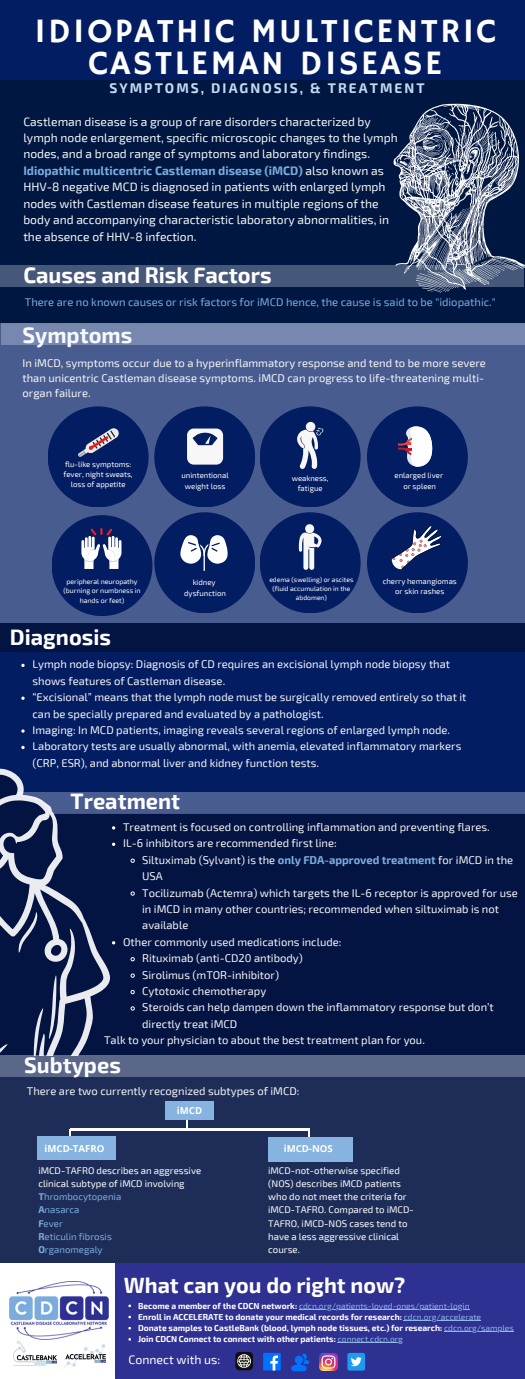
<style>
.page{position:relative;width:525px;height:1379px;background:#fff}
.page>*{position:absolute;margin:0;border:0;box-sizing:border-box;transform-origin:0 0}
.t1{font:34.12px/31.5px "Hammersmith One";letter-spacing:.07em;color:#fff;text-align:center}
.t2{font:700 21.88px "Exo 2";color:#fff}
.t3{font:700 21.53px "Exo 2";color:#fff}
.t4{font:700 13.65px "Exo 2";letter-spacing:.15em;color:#c6d9f2}
.t5{font:12.25px "Exo 2";color:#fff}
.t6{font:12.08px/16.4px "Exo 2";color:#f7f7f7}
.t7{font:11.2px/16.4px "Exo 2";color:#f7f7f7}
.t8{font:11.2px "Exo 2";color:#7aaddd}
.t9{font:9.62px/13.1px "Exo 2";color:#fff}
.t10{font:700 9.62px "Open Sans";color:#fff}
.t11{font:700 8.4px "Exo 2";color:#fff}
.t12{font:8.4px "Exo 2";color:#8fb8e5}
.t13{font:7.79px/10.3px "Exo 2";color:#fff;text-align:center}
.t14{font:7.7px/10.3px "Exo 2";color:#fff;text-align:center}
.t15{font:7px/9.2px "Exo 2";color:#fff;text-align:center}
.t16{font:6.74px/9px "Exo 2";color:#fff;text-align:center}
.s1{font-weight:700;color:#7aacdd}
.s2{color:#7aacdd}
.s3{font-weight:700;color:#fff}
.s4{font-weight:400;color:#8fb8e5}
</style>
<div class="page">
<div style="left:0;top:0;width:525px;height:1378px;background:#031d62"></div>
<div style="left:0;top:80px;width:525px;height:244px;background:#00173d"></div>
<div style="left:0;top:1181px;width:525px;height:187px;background:#fff"></div>
<div style="left:0;top:1300px;width:525px;height:78px;background:#fff"></div>
<div style="left:116px;top:1169px;width:409px;height:209px;background:#2e3092"></div>
<div style="left:0;top:813px;width:525px;height:450px;background:#031443"></div>
<div style="left:0;top:323px;width:525px;height:302px;background:#485c90"></div>
<div style="left:0;top:265px;width:524px;height:22px;background:#46587a"></div>
<div style="left:0;top:791px;width:525px;height:22px;background:#485c90"></div>
<div style="left:0;top:623px;width:525px;height:28px;background:#031443"></div>
<svg style="left:130px;top:858px;width:5px;height:5px"></svg>
<svg style="left:130px;top:891px;width:5px;height:4px"></svg>
<svg style="left:130px;top:957px;width:5px;height:4px"></svg>
<svg style="left:130px;top:973px;width:5px;height:4px"></svg>
<svg style="left:130px;top:989px;width:5px;height:5px"></svg>
<svg style="left:130px;top:1006px;width:5px;height:4px"></svg>
<div style="left:1px;top:323px;width:524px;height:22px;background:#7788b0"></div>
<img style="left:10px;top:1281px;width:98px;height:57px">
<img style="left:64px;top:1344px;width:42px;height:24px">
<img style="left:13px;top:1341px;width:43px;height:24px">
<svg style="left:0;top:768px;width:110px;height:286px"></svg>
<div style="left:263px;top:1352px;width:18px;height:18px;background:#0072ff"></div>
<svg style="left:270px;top:1355px;width:8px;height:15px"></svg>
<img style="left:320px;top:1353px;width:17px;height:17px">
<div style="left:347px;top:1352px;width:18px;height:18px;background:#1d9bf0;border-radius:2px"></div>
<svg style="left:351px;top:1357px;width:11px;height:8px"></svg>
<svg style="left:235px;top:1351px;width:18px;height:18px"></svg>
<svg style="left:291px;top:1353px;width:18px;height:17px"></svg>
<div style="left:154px;top:406px;width:101px;height:101px;background:#031d62;border-radius:50%"></div>
<div style="left:260px;top:406px;width:101px;height:101px;background:#031d62;border-radius:50%"></div>
<div style="left:52px;top:515px;width:100px;height:101px;background:#031d62;border-radius:50%"></div>
<div style="left:154px;top:512px;width:101px;height:101px;background:#031d62;border-radius:50%"></div>
<div style="left:260px;top:512px;width:101px;height:101px;background:#031d62;border-radius:50%"></div>
<div style="left:367px;top:512px;width:101px;height:101px;background:#031d62;border-radius:50%"></div>
<div style="left:367px;top:406px;width:101px;height:101px;background:#031d62;border-radius:50%"></div>
<div style="left:48px;top:406px;width:101px;height:101px;background:#031d62;border-radius:50%"></div>
<svg style="left:391px;top:525px;width:51px;height:45px"></svg>
<svg style="left:180px;top:535px;width:48px;height:36px"></svg>
<svg style="left:398px;top:426px;width:34px;height:40px"></svg>
<svg style="left:78px;top:428px;width:41px;height:29px"></svg>
<svg style="left:187px;top:428px;width:36px;height:36px"></svg>
<svg style="left:297px;top:422px;width:26px;height:47px"></svg>
<svg style="left:81px;top:528px;width:40px;height:41px"></svg>
<svg style="left:299px;top:524px;width:23px;height:46px"></svg>
<svg style="left:0;top:1055px;width:525px;height:207px;background:#293a64"></svg>
<svg style="left:394px;top:104px;width:131px;height:188px"></svg>
<svg style="left:21px;top:663px;width:4px;height:4px"></svg>
<svg style="left:21px;top:745px;width:4px;height:4px"></svg>
<hr style="left:299px;top:1308px;width:171px;height:1px;background:#8fb8e5">
<hr style="left:404px;top:1319px;width:77px;height:1px;background:#8fb8e5">
<hr style="left:444px;top:1331px;width:70px;height:1px;background:#8fb8e5">
<hr style="left:338px;top:1342px;width:65px;height:1px;background:#8fb8e5">
<p class="t1" style="left:34px;top:17px;width:463px">IDIOPATHIC MULTICENTRIC<br>CASTLEMAN DISEASE</p>
<p class="t4" style="left:109px;top:79px;width:317px">SYMPTOMS, DIAGNOSIS, &amp; TREATMENT</p>
<h1 class="t6" style="left:23px;top:113px;width:376px">Castleman disease is a group of rare disorders characterized by lymph node enlargement, specific microscopic changes to the lymph nodes, and a broad range of symptoms and laboratory findings.<br><span class="s1">Idiopathic multicentric Castleman disease (iMCD)</span> also known as HHV-8 negative MCD is diagnosed in patients with enlarged lymph nodes with Castleman disease features in multiple regions of the body and accompanying characteristic laboratory abnormalities, in the absence of HHV-8 infection.</h1>
<p class="t2" style="left:23px;top:260px;width:250px">Causes and Risk Factors</p>
<p class="t8" style="left:25px;top:295px;width:473px">There are no known causes or risk factors for iMCD hence, the cause is said to be "idiopathic."</p>
<h3 class="t2" style="left:22px;top:320px;width:111px">Symptoms</h3>
<p class="t7" style="left:23px;top:355px;width:465px;line-height:15px">In iMCD, symptoms occur due to a hyperinflammatory response and tend to be more severe than unicentric Castleman disease symptoms. iMCD can progress to life-threatening multi&shy;organ failure.</p>
<p class="t14" style="left:64px;top:458px;width:71px">flu-like symptoms: fever, night sweats, loss of appetite</p>
<p class="t13" style="left:181px;top:470px;width:49px">unintentional weight loss</p>
<p class="t14" style="left:292px;top:472px;width:38px">weakness,</p>
<p class="t14" style="left:298px;top:482px;width:26px">fatigue</p>
<p class="t14" style="left:395px;top:470px;width:50px">enlarged liver</p>
<p class="t14" style="left:403px;top:480px;width:34px">or spleen</p>
<p class="t15" style="left:66px;top:576px;width:73px">peripheral neuropathy</p>
<p class="t15" style="left:63px;top:586px;width:79px">(burning or numbness in hands or feet)</p>
<h2 class="t2" style="left:10px;top:622px;width:103px">Diagnosis</h2>
<h4 class="t14" style="left:193px;top:577px;width:25px">kidney</h4>
<p class="t14" style="left:184px;top:587px;width:43px">dysfunction</p>
<p class="t16" style="left:269px;top:574px;width:86px">edema (swelling) or ascites (fluid accumulation in the abdomen)</p>
<h4 class="t14" style="left:383px;top:575px;width:76px">cherry hemangiomas</h4>
<h2 class="t14" style="left:395px;top:586px;width:51px">or skin rashes</h2>
<p class="t7" style="left:32px;top:655px;width:419px">Lymph node biopsy: Diagnosis of CD requires an excisional lymph node biopsy that shows features of Castleman disease.</p>
<p class="t7" style="left:32px;top:688px;width:435px">“Excisional” means that the lymph node must be surgically removed entirely so that it can be specially prepared and evaluated by a pathologist.</p>
<p class="t7" style="left:32px;top:721px;width:419px">Imaging: In MCD patients, imaging reveals several regions of enlarged lymph node.</p>
<p class="t7" style="left:32px;top:737px;width:430px">Laboratory tests are usually abnormal, with anemia, elevated inflammatory markers (CRP, ESR), and abnormal liver and kidney function tests.</p>
<p class="t2" style="left:71px;top:787px;width:111px">Treatment</p>
<h4 class="t7" style="left:123px;top:818px;width:368px">Treatment is focused on controlling inflammation and preventing flares.</h4>
<h2 class="t7" style="left:123px;top:834px;width:215px">IL-6 inhibitors are recommended first line:</h2>
<h4 class="t7" style="left:142px;top:850px;width:373px">Siltuximab (Sylvant) is the <span class="s1">only FDA-approved treatment</span> for iMCD in the<br>USA</h4>
<h2 class="t7" style="left:142px;top:883px;width:377px">Tocilizumab (Actemra) which targets the IL-6 receptor is approved for use in iMCD in many other countries; recommended when siltuximab is not available</h2>
<h4 class="t7" style="left:123px;top:932px;width:220px">Other commonly used medications include:</h4>
<p class="t7" style="left:142px;top:949px;width:162px">Rituximab (anti-CD20 antibody)</p>
<p class="t7" style="left:142px;top:965px;width:138px">Sirolimus (mTOR-inhibitor)</p>
<p class="t7" style="left:142px;top:982px;width:126px">Cytotoxic chemotherapy</p>
<p class="t7" style="left:142px;top:998px;width:353px">Steroids can help dampen down the inflammatory response but don’t directly treat iMCD</p>
<p class="t7" style="left:104px;top:1031px;width:322px">Talk to your physician to about the best treatment plan for you.</p>
<p class="t2" style="left:24px;top:1050px;width:98px">Subtypes</p>
<p class="t7" style="left:27px;top:1081px;width:274px">There are two currently recognized subtypes of iMCD:</p>
<h5 class="t10" style="left:177px;top:1103px;width:27px">iMCD</h5>
<h5 class="t10" style="left:45px;top:1141px;width:61px">iMCD-TAFRO</h5>
<p class="t10" style="left:284px;top:1141px;width:51px">iMCD-NOS</p>
<p class="t9" style="left:38px;top:1163px;width:164px">iMCD-TAFRO describes an aggressive clinical subtype of iMCD involving<br><span class="s1">T</span><span class="s2">hrombocytopenia<br></span><span class="s1">A</span><span class="s2">nasarca<br></span><span class="s1">F</span><span class="s2">ever<br></span><span class="s1">R</span><span class="s2">eticulin fibrosis<br></span><span class="s1">O</span><span class="s2">rganomegaly</span></p>
<h5 class="t9" style="left:268px;top:1163px;width:147px">iMCD-not-otherwise specified (NOS) describes iMCD patients who do not meet the criteria for iMCD-TAFRO. Compared to iMCD-<br>TAFRO, iMCD-NOS cases tend to have a less aggressive clinical course.</h5>
<p class="t3" style="left:124px;top:1271px;width:283px">What can you do right now?</p>
<p class="t12" style="left:138px;top:1299px;width:333px"><span class="s3">Become a member of the CDCN network:</span> cdcn.org/patients-loved-ones/patient-login</p>
<p class="t11" style="left:138px;top:1310px;width:344px">Enroll in ACCELERATE to donate your medical records for research: <span class="s4">cdcn.org/accelerate</span></p>
<p class="t11" style="left:138px;top:1322px;width:377px">Donate samples to CastleBank (blood, lymph node tissues, etc.) for research: <span class="s4">cdcn.org/samples</span></p>
<p class="t11" style="left:138px;top:1333px;width:266px">Join CDCN Connect to connect with other patients: <span class="s4">connect.cdcn.org</span></p>
<p class="t5" style="left:128px;top:1351px;width:93px">Connect with us:</p>
</div>
